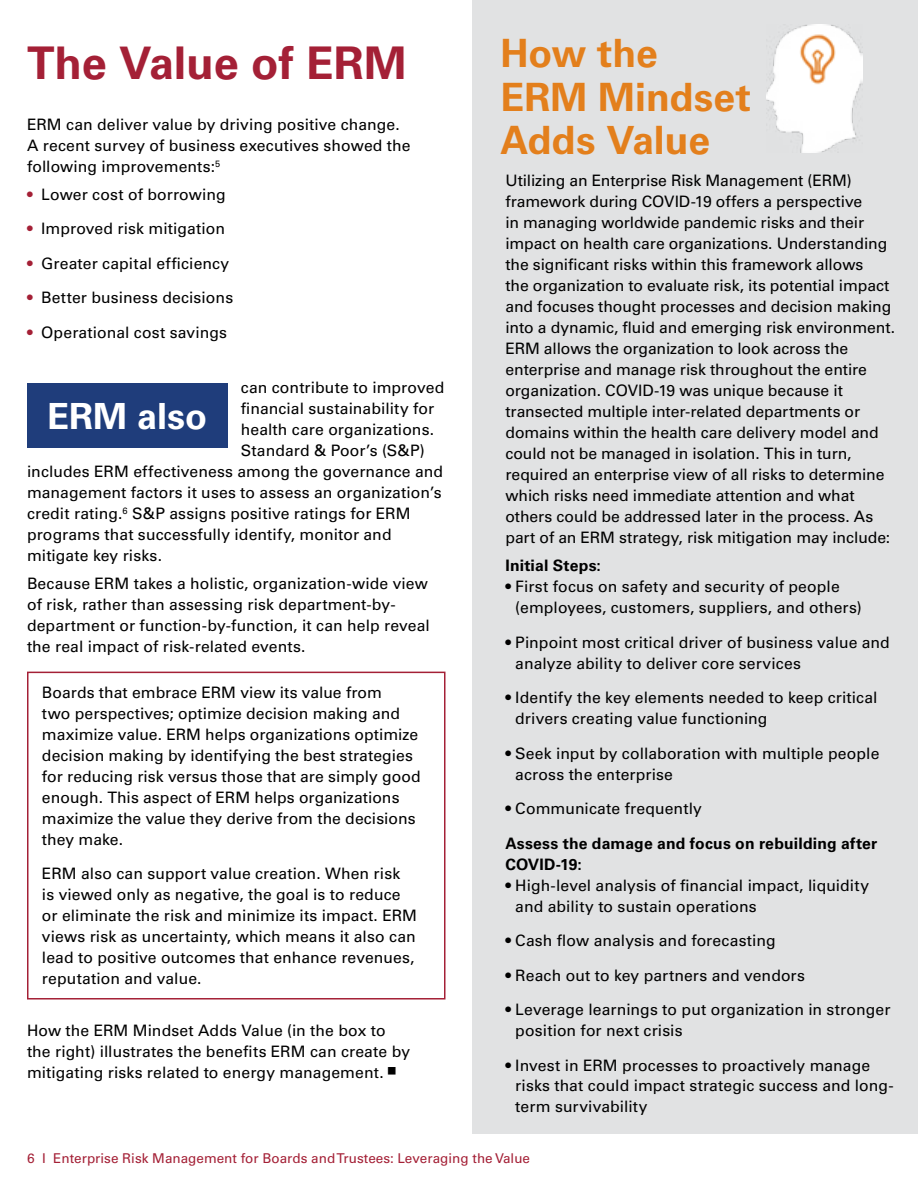
<style>
.page{position:relative;width:918px;height:1188px;background:#fff}
.page>*{position:absolute;margin:0;border:0;box-sizing:border-box;transform-origin:0 0}
.t1{font:700 45px "Univers LT Std";letter-spacing:-.005em;color:#a42036}
.t2{font:700 39px/43.5px "Univers LT Std";color:#e37f1c}
.t3{font:700 36px "Univers LT Std";color:#fff}
.t4{font:15.75px/21px "Univers LT Std";color:#000}
.t5{font:700 15.75px/21px "Univers LT Std";letter-spacing:.01em;color:#000}
.t6{font:13.5px "Univers LT Std";color:#a42036}
.s1{color:#a42036}
</style>
<div class="page">
<div style="left:472px;top:0;width:446px;height:1134px;background:#e1e2e3"></div>
<div style="left:27px;top:672px;width:419px;height:328px;border:2px solid #a42036"></div>
<img style="left:767px;top:25px;width:96px;height:128px">
<div style="left:27px;top:384px;width:200px;height:64px;background:#1f3d7b"></div>
<h1 class="t1" style="left:27px;top:37px;width:381px">The Value of ERM</h1>
<h2 class="t2" style="left:500px;top:32px;width:252px">How the<br>ERM Mindset<br>Adds Value</h2>
<p class="t4" style="left:27px;top:114px;width:385px">ERM can deliver value by driving positive change.<br>A recent survey of business executives showed the following improvements:<sup>5</sup></p>
<p class="t4" style="left:27px;top:184px;width:200px"><span class="s1">•</span> Lower cost of borrowing</p>
<p class="t4" style="left:27px;top:218px;width:200px"><span class="s1">•</span> Improved risk mitigation</p>
<p class="t4" style="left:27px;top:253px;width:204px"><span class="s1">•</span> Greater capital efficiency</p>
<p class="t4" style="left:27px;top:287px;width:208px"><span class="s1">•</span> Better business decisions</p>
<p class="t4" style="left:27px;top:322px;width:202px"><span class="s1">•</span> Operational cost savings</p>
<p class="t4" style="left:505px;top:170px;width:391px">Utilizing an Enterprise Risk Management (ERM) framework during COVID-19 offers a perspective<br>in managing worldwide pandemic risks and their impact on health care organizations. Understanding the significant risks within this framework allows<br>the organization to evaluate risk, its potential impact and focuses thought processes and decision making into a dynamic, fluid and emerging risk environment.<br>ERM allows the organization to look across the enterprise and manage risk throughout the entire organization. COVID-19 was unique because it transected multiple inter-related departments or domains within the health care delivery model and could not be managed in isolation. This in turn, required an enterprise view of all risks to determine which risks need immediate attention and what others could be addressed later in the process. As part of an ERM strategy, risk mitigation may include:</p>
<p class="t5" style="left:505px;top:555px;width:97px">Initial Steps:</p>
<p class="t4" style="left:515px;top:576px;width:348px;text-indent:-10px">• First focus on safety and security of people (employees, customers, suppliers, and others)</p>
<p class="t4" style="left:515px;top:632px;width:376px;text-indent:-10px">• Pinpoint most critical driver of business value and analyze ability to deliver core services</p>
<p class="t4" style="left:515px;top:687px;width:364px;text-indent:-10px">• Identify the key elements needed to keep critical drivers creating value functioning</p>
<p class="t4" style="left:515px;top:743px;width:366px;text-indent:-10px">• Seek input by collaboration with multiple people across the enterprise</p>
<p class="t4" style="left:505px;top:798px;width:198px">• Communicate frequently</p>
<p class="t5" style="left:505px;top:833px;width:373px">Assess the damage and focus on rebuilding after<br>COVID-19:</p>
<p class="t4" style="left:515px;top:875px;width:355px;text-indent:-10px">• High-level analysis of financial impact, liquidity and ability to sustain operations</p>
<p class="t4" style="left:505px;top:930px;width:272px">• Cash flow analysis and forecasting</p>
<p class="t4" style="left:505px;top:965px;width:301px">• Reach out to key partners and vendors</p>
<p class="t4" style="left:515px;top:999px;width:377px;text-indent:-10px">• Leverage learnings to put organization in stronger position for next crisis</p>
<p class="t4" style="left:515px;top:1055px;width:380px;text-indent:-10px">• Invest in ERM processes to proactively manage risks that could impact strategic success and long&shy;term survivability</p>
<p class="t4" style="left:241px;top:377px;width:205px">can contribute to improved</p>
<p class="t4" style="left:241px;top:398px;width:195px">financial sustainability for</p>
<p class="t4" style="left:241px;top:419px;width:195px">health care organizations.</p>
<p class="t4" style="left:241px;top:440px;width:186px">Standard &amp; Poor’s (S&amp;P)</p>
<p class="t4" style="left:27px;top:461px;width:418px">includes ERM effectiveness among the governance and</p>
<p class="t4" style="left:27px;top:482px;width:416px">management factors it uses to assess an organization’s</p>
<p class="t4" style="left:27px;top:503px;width:385px">credit rating.<sup>6</sup> S&amp;P assigns positive ratings for ERM</p>
<p class="t4" style="left:27px;top:524px;width:366px">programs that successfully identify, monitor and</p>
<p class="t4" style="left:27px;top:545px;width:137px">mitigate key risks.</p>
<p class="t4" style="left:27px;top:573px;width:404px">Because ERM takes a holistic, organization-wide view of risk, rather than assessing risk department-by&shy;department or function-by-function, it can help reveal the real impact of risk-related events.</p>
<p class="t4" style="left:42px;top:682px;width:380px">Boards that embrace ERM view its value from<br>two perspectives; optimize decision making and maximize value. ERM helps organizations optimize decision making by identifying the best strategies for reducing risk versus those that are simply good enough. This aspect of ERM helps organizations maximize the value they derive from the decisions they make.</p>
<p class="t4" style="left:42px;top:863px;width:377px">ERM also can support value creation. When risk<br>is viewed only as negative, the goal is to reduce or eliminate the risk and minimize its impact. ERM views risk as uncertainty, which means it also can lead to positive outcomes that enhance revenues, reputation and value.</p>
<p class="t4" style="left:27px;top:1020px;width:385px">How the ERM Mindset Adds Value (in the box to the right) illustrates the benefits ERM can create by mitigating risks related to energy management.</p>
<h3 class="t3" style="left:47px;top:395px;width:162px">ERM also</h3>
<p class="t6" style="left:27px;top:1150px;width:505px">6 I Enterprise Risk Management for Boards and Trustees: Leveraging the Value</p>
</div>
